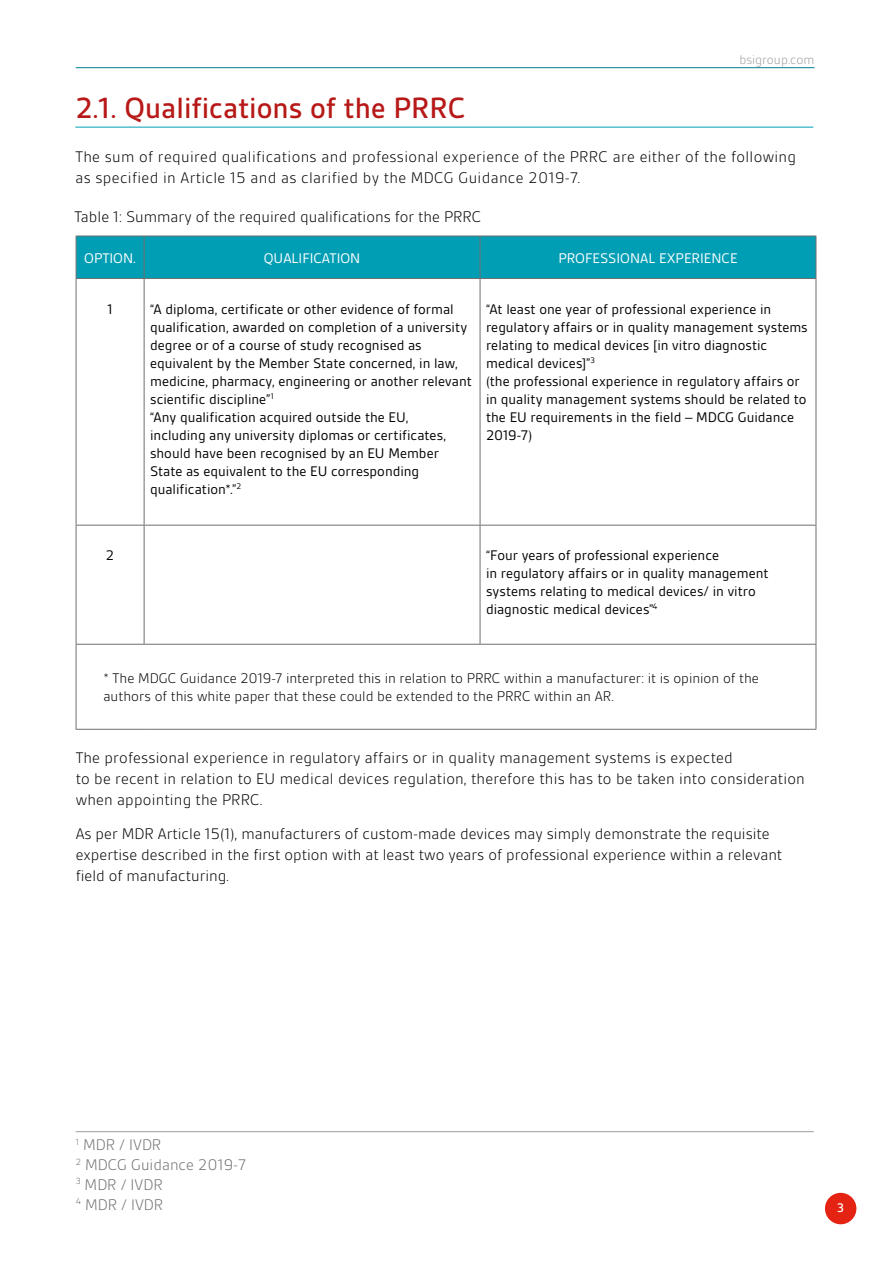
<style>
.page{position:relative;width:893px;height:1263px;background:#fff}
.page>*{position:absolute;margin:0;border:0;box-sizing:border-box;transform-origin:0 0}
.t1{font:500 31.5px "BSI Gesta";color:#b71918}
.t2{font:300 16.5px/21px "BSI Gesta";letter-spacing:.01em;color:#000}
.t3{font:300 16.5px/19.8px "BSI Gesta";color:#706f6f}
.t4{font:15px/18px "BSI Gesta";color:#000}
.t5{font:300 15px/18px "BSI Gesta";color:#000}
.t6{font:15px "BSI Gesta";color:#fff}
.t7{font:300 13.5px "BSI Gesta";color:#9d9d9c}
.t8{font:500 13.5px "BSI Gesta";color:#fff}
</style>
<div class="page">
<div style="left:825px;top:1193px;width:31px;height:31px;background:#e42313;border-radius:50%"></div>
<hr style="left:76px;top:67px;width:738px;height:1px;background:#007f92">
<hr style="left:75px;top:127px;width:738px;height:1px;background:#009eb5">
<div style="left:77px;top:237px;width:739px;height:41px;background:#009eb5"></div>
<hr style="left:76px;top:236px;width:1px;height:42px;background:#706f6f">
<hr style="left:144px;top:236px;width:1px;height:42px;background:#706f6f">
<hr style="left:480px;top:236px;width:1px;height:42px;background:#706f6f">
<hr style="left:816px;top:236px;width:1px;height:42px;background:#706f6f">
<hr style="left:76px;top:278px;width:68px;height:1px;background:#706f6f">
<hr style="left:76px;top:279px;width:1px;height:246px;background:#706f6f">
<hr style="left:144px;top:278px;width:336px;height:1px;background:#706f6f">
<hr style="left:144px;top:279px;width:1px;height:246px;background:#706f6f">
<hr style="left:480px;top:278px;width:336px;height:1px;background:#706f6f">
<hr style="left:480px;top:279px;width:1px;height:246px;background:#706f6f">
<hr style="left:816px;top:279px;width:1px;height:246px;background:#706f6f">
<hr style="left:76px;top:525px;width:68px;height:1px;background:#706f6f">
<hr style="left:76px;top:525px;width:1px;height:119px;background:#706f6f">
<hr style="left:144px;top:525px;width:336px;height:1px;background:#706f6f">
<hr style="left:144px;top:525px;width:1px;height:119px;background:#706f6f">
<hr style="left:480px;top:525px;width:336px;height:1px;background:#706f6f">
<hr style="left:480px;top:525px;width:1px;height:119px;background:#706f6f">
<hr style="left:816px;top:525px;width:1px;height:119px;background:#706f6f">
<hr style="left:76px;top:644px;width:68px;height:1px;background:#706f6f">
<hr style="left:76px;top:645px;width:1px;height:84px;background:#706f6f">
<hr style="left:144px;top:644px;width:336px;height:1px;background:#706f6f">
<hr style="left:480px;top:644px;width:336px;height:1px;background:#706f6f">
<hr style="left:816px;top:645px;width:1px;height:84px;background:#706f6f">
<hr style="left:76px;top:729px;width:68px;height:1px;background:#706f6f">
<hr style="left:144px;top:729px;width:336px;height:1px;background:#706f6f">
<hr style="left:480px;top:729px;width:336px;height:1px;background:#706f6f">
<hr style="left:76px;top:236px;width:68px;height:1px;background:#706f6f">
<hr style="left:144px;top:236px;width:336px;height:1px;background:#706f6f">
<hr style="left:480px;top:236px;width:336px;height:1px;background:#706f6f">
<hr style="left:76px;top:1131px;width:738px;height:1px;background:#9d9d9c">
<p class="t7" style="left:739px;top:53px;width:77px">bsigroup.com</p>
<h1 class="t1" style="left:75px;top:92px;width:392px">2.1. Qualifications of the PRRC</h1>
<p class="t2" style="left:75px;top:146px;width:722px">The sum of required qualifications and professional experience of the PRRC are either of the following as specified in Article 15 and as clarified by the MDCG Guidance 2019-7.</p>
<p class="t2" style="left:75px;top:207px;width:408px">Table 1: Summary of the required qualifications for the PRRC</p>
<p class="t6" style="left:84px;top:250px;width:53px">OPTION.</p>
<p class="t6" style="left:264px;top:250px;width:98px">QUALIFICATION</p>
<p class="t6" style="left:558px;top:250px;width:181px">PROFESSIONAL EXPERIENCE</p>
<p class="t4" style="left:107px;top:300px;width:7px">1</p>
<p class="t4" style="left:150px;top:300px;width:323px">“A diploma, certificate or other evidence of formal qualification, awarded on completion of a university degree or of a course of study recognised as equivalent by the Member State concerned, in law, medicine, pharmacy, engineering or another relevant scientific discipline”<sup>1<br></sup>“Any qualification acquired outside the EU,<br>including any university diplomas or certificates, should have been recognised by an EU Member State as equivalent to the EU corresponding qualification*.”<sup>2</sup></p>
<p class="t4" style="left:486px;top:300px;width:323px">“At least one year of professional experience in regulatory affairs or in quality management systems relating to medical devices [in vitro diagnostic medical devices]”<sup>3<br></sup>(the professional experience in regulatory affairs or in quality management systems should be related to the EU requirements in the field – MDCG Guidance 2019-7)</p>
<p class="t4" style="left:106px;top:547px;width:10px">2</p>
<p class="t4" style="left:486px;top:547px;width:284px">“Four years of professional experience<br>in regulatory affairs or in quality management systems relating to medical devices/ in vitro diagnostic medical devices”<sup>4</sup></p>
<p class="t5" style="left:103px;top:670px;width:657px">* The MDGC Guidance 2019-7 interpreted this in relation to PRRC within a manufacturer: it is opinion of the authors of this white paper that these could be extended to the PRRC within an AR.</p>
<p class="t2" style="left:76px;top:747px;width:731px">The professional experience in regulatory affairs or in quality management systems is expected<br>to be recent in relation to EU medical devices regulation, therefore this has to be taken into consideration when appointing the PRRC.</p>
<p class="t2" style="left:76px;top:823px;width:708px">As per MDR Article 15(1), manufacturers of custom-made devices may simply demonstrate the requisite expertise described in the first option with at least two years of professional experience within a relevant field of manufacturing.</p>
<p class="t3" style="left:76px;top:1135px;width:172px"><sup>1</sup> MDR / IVDR<br><sup>2</sup> MDCG Guidance 2019-7<br><sup>3</sup> MDR / IVDR<br><sup>4</sup> MDR / IVDR</p>
<p class="t8" style="left:837px;top:1201px;width:8px">3</p>
</div>
